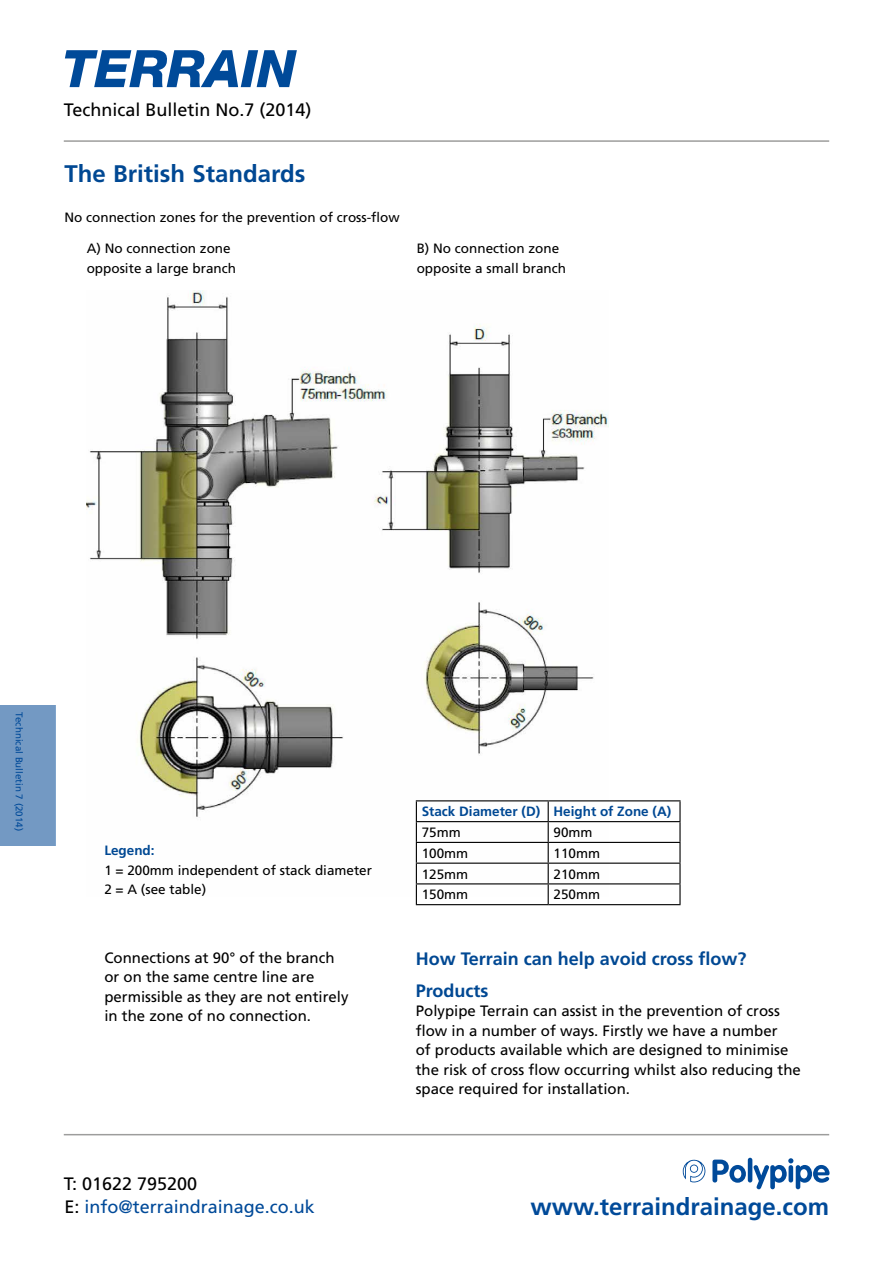
<style>
.page{position:relative;width:893px;height:1263px;background:#fff}
.page>*{position:absolute;margin:0;border:0;box-sizing:border-box;transform-origin:0 0}
.t1{font:700 24px "Frutiger";color:#004a99}
.t2{font:700 24px "Frutiger";color:#004893}
.t3{font:18px "Frutiger";color:#000}
.t4{font:700 18px/31.5px "Frutiger";color:#004893}
.t5{font:18px "Frutiger";color:#004a99}
.t6{font:15px/19.5px "Frutiger";color:#000}
.t7{font:13.5px/19.5px "Frutiger";color:#000}
.t8{font:700 13.5px "Frutiger";color:#004893}
.t9{font:9.75px "Frutiger";color:#004a99}
.s1{color:#000}
</style>
<div class="page">
<svg style="left:65px;top:50px;width:232px;height:37px"></svg>
<hr style="left:64px;top:1134px;width:765px;height:1px;background:#9d9d9c">
<svg style="left:683px;top:1160px;width:22px;height:22px"></svg>
<svg style="left:712px;top:1159px;width:34px;height:24px"></svg>
<hr style="left:748px;top:1158px;width:4px;height:24px;background:#004a9a;border-radius:2px">
<svg style="left:754px;top:1158px;width:75px;height:31px"></svg>
<hr style="left:64px;top:140px;width:765px;height:2px;background:#9d9d9c">
<div style="left:0;top:705px;width:55px;height:140px;background:#7399c3"></div>
<img style="left:87px;top:291px;width:521px;height:605px">
<hr style="left:416px;top:800px;width:132px;height:1px;background:#000">
<hr style="left:548px;top:800px;width:133px;height:1px;background:#000">
<hr style="left:679px;top:801px;width:2px;height:20px;background:#000">
<hr style="left:416px;top:821px;width:132px;height:1px;background:#000">
<hr style="left:548px;top:821px;width:133px;height:1px;background:#000">
<hr style="left:679px;top:822px;width:2px;height:20px;background:#000">
<hr style="left:416px;top:842px;width:132px;height:1px;background:#000">
<hr style="left:548px;top:842px;width:133px;height:1px;background:#000">
<hr style="left:416px;top:862px;width:132px;height:2px;background:#000">
<hr style="left:548px;top:862px;width:133px;height:2px;background:#000">
<svg style="left:679px;top:843px;width:2px;height:40px"></svg>
<hr style="left:416px;top:883px;width:132px;height:1px;background:#000">
<svg style="left:416px;top:801px;width:1px;height:103px"></svg>
<hr style="left:548px;top:883px;width:133px;height:1px;background:#000">
<svg style="left:548px;top:801px;width:1px;height:103px"></svg>
<hr style="left:679px;top:884px;width:2px;height:20px;background:#000">
<hr style="left:416px;top:904px;width:132px;height:1px;background:#000">
<hr style="left:548px;top:904px;width:133px;height:1px;background:#000">
<p class="t3" style="left:64px;top:99px;width:249px">Technical Bulletin No.7 (2014)</p>
<h1 class="t2" style="left:64px;top:159px;width:242px">The British Standards</h1>
<p class="t7" style="left:64px;top:207px;width:337px">No connection zones for the prevention of cross-flow</p>
<p class="t7" style="left:87px;top:239px;width:151px">A) No connection zone opposite a large branch</p>
<p class="t7" style="left:417px;top:239px;width:151px">B) No connection zone opposite a small branch</p>
<p class="t9" style="left:25px;top:712px;width:120px;rotate:90deg">Technical Bulletin 7 (2014)</p>
<p class="t8" style="left:104px;top:843px;width:52px">Legend:</p>
<p class="t7" style="left:104px;top:860px;width:269px">1 = 200mm independent of stack diameter<br>2 = A (see table)</p>
<p class="t8" style="left:422px;top:804px;width:251px">Stack Diameter (D) Height of Zone (A)</p>
<p class="t7" style="left:422px;top:823px;width:41px">75mm</p>
<p class="t7" style="left:553px;top:823px;width:41px">90mm</p>
<p class="t7" style="left:422px;top:843px;width:48px">100mm</p>
<p class="t7" style="left:553px;top:843px;width:48px">110mm</p>
<p class="t7" style="left:422px;top:864px;width:48px">125mm</p>
<p class="t7" style="left:553px;top:864px;width:48px">210mm</p>
<p class="t7" style="left:422px;top:885px;width:48px">150mm</p>
<p class="t7" style="left:553px;top:885px;width:48px">250mm</p>
<p class="t6" style="left:104px;top:948px;width:246px">Connections at 90° of the branch or on the same centre line are permissible as they are not entirely in the zone of no connection.</p>
<p class="t4" style="left:416px;top:943px;width:332px">How Terrain can help avoid cross flow?<br>Products</p>
<p class="t6" style="left:416px;top:1001px;width:387px">Polypipe Terrain can assist in the prevention of cross flow in a number of ways. Firstly we have a number<br>of products available which are designed to minimise the risk of cross flow occurring whilst also reducing the space required for installation.</p>
<p class="t3" style="left:64px;top:1173px;width:135px">T: 01622 795200</p>
<p class="t5" style="left:64px;top:1196px;width:252px"><span class="s1">E:</span> info@terraindrainage.co.uk</p>
<h1 class="t1" style="left:530px;top:1192px;width:300px">www.terraindrainage.com</h1>
</div>
